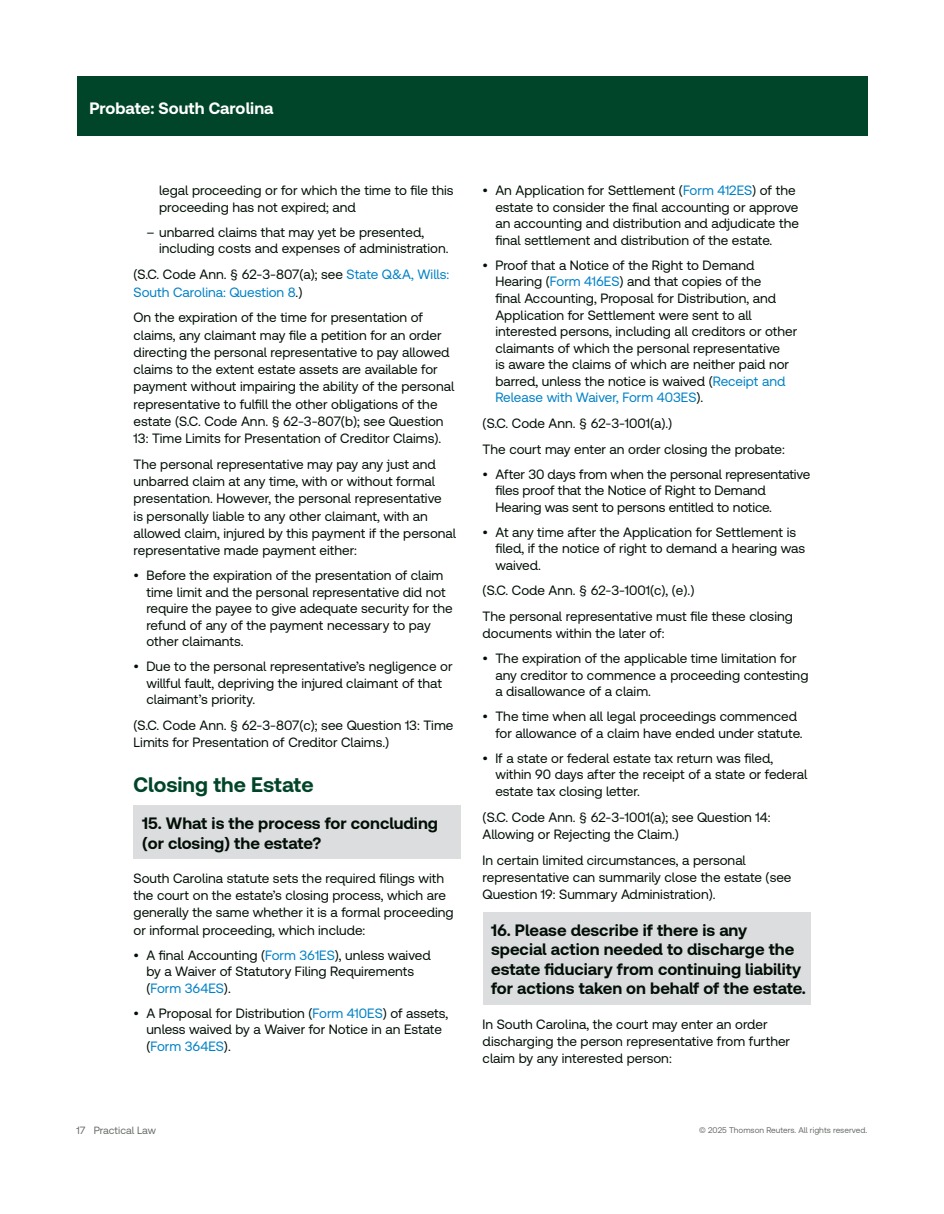
<style>
.page{position:relative;width:944px;height:1214px;background:#fff}
.page>*{position:absolute;margin:0;border:0;box-sizing:border-box;transform-origin:0 0}
.t1{font:700 21px "Clario";color:#004529}
.t2{font:700 16.5px/19.5px "Clario";color:#020f06}
.t3{font:700 16.5px "Clario";color:#fff}
.t4{font:13.5px/16.5px "Clario";color:#020f06}
.t5{font:13.5px/17.2px "Clario";color:#0081c7}
.t6{font:10.5px "Clario";color:#676d66}
.t7{font:8.25px "Clario";color:#676d66}
.s1{color:#020f06}
.s2{color:#0081c7}
</style>
<div class="page">
<div style="left:77px;top:77px;width:790px;height:59px;background:#004529"></div>
<div style="left:134px;top:805px;width:327px;height:53px;background:#dcdddf"></div>
<div style="left:482px;top:912px;width:328px;height:92px;background:#dcdddf"></div>
<p class="t3" style="left:89px;top:98px;width:186px">Probate: South Carolina</p>
<p class="t4" style="left:159px;top:182px;width:296px">legal proceeding or for which the time to file this proceeding has not expired; and</p>
<p class="t4" style="left:159px;top:223px;width:291px;text-indent:-13px">– unbarred claims that may yet be presented, including costs and expenses of administration.</p>
<p class="t5" style="left:134px;top:265px;width:317px"><span class="s1">(S.C. Code Ann. § 62-3-807(a); see</span> State Q&amp;A, Wills:<br>South Carolina: Question 8<span class="s1">.)</span></p>
<p class="t4" style="left:134px;top:308px;width:322px;line-height:17.2px">On the expiration of the time for presentation of claims, any claimant may file a petition for an order directing the personal representative to pay allowed claims to the extent estate assets are available for payment without impairing the ability of the personal representative to fulfill the other obligations of the estate (S.C. Code Ann. § 62-3-807(b); see Question 13: Time Limits for Presentation of Creditor Claims).</p>
<p class="t4" style="left:134px;top:455px;width:324px;line-height:17.2px">The personal representative may pay any just and unbarred claim at any time, with or without formal presentation. However, the personal representative<br>is personally liable to any other claimant, with an allowed claim, injured by this payment if the personal representative made payment either:</p>
<p class="t4" style="left:146px;top:567px;width:308px;text-indent:-13px">• Before the expiration of the presentation of claim time limit and the personal representative did not require the payee to give adequate security for the refund of any of the payment necessary to pay other claimants.</p>
<p class="t4" style="left:146px;top:658px;width:307px;text-indent:-13px">• Due to the personal representative’s negligence or willful fault, depriving the injured claimant of that claimant’s priority.</p>
<p class="t4" style="left:134px;top:716px;width:321px;line-height:17.2px">(S.C. Code Ann. § 62-3-807(c); see Question 13: Time<br>Limits for Presentation of Creditor Claims.)</p>
<h1 class="t1" style="left:134px;top:772px;width:181px">Closing the Estate</h1>
<p class="t2" style="left:142px;top:813px;width:297px">15. What is the process for concluding (or closing) the estate?</p>
<p class="t4" style="left:134px;top:869px;width:321px;line-height:17.2px">South Carolina statute sets the required filings with the court on the estate’s closing process, which are generally the same whether it is a formal proceeding or informal proceeding, which include:</p>
<p class="t4" style="left:146px;top:946px;width:286px;text-indent:-13px">• A final Accounting (<span class="s2">Form 361ES</span>), unless waived by a Waiver of Statutory Filing Requirements (<span class="s2">Form 364ES</span>).</p>
<p class="t4" style="left:146px;top:1004px;width:303px;text-indent:-13px">• A Proposal for Distribution (<span class="s2">Form 410ES</span>) of assets, unless waived by a Waiver for Notice in an Estate (<span class="s2">Form 364ES</span>).</p>
<p class="t4" style="left:495px;top:182px;width:305px;text-indent:-13px">• An Application for Settlement (<span class="s2">Form 412ES</span>) of the estate to consider the final accounting or approve an accounting and distribution and adjudicate the final settlement and distribution of the estate.</p>
<p class="t4" style="left:495px;top:256px;width:303px;text-indent:-13px">• Proof that a Notice of the Right to Demand Hearing (<span class="s2">Form 416ES</span>) and that copies of the<br>final Accounting, Proposal for Distribution, and Application for Settlement were sent to all interested persons, including all creditors or other claimants of which the personal representative<br>is aware the claims of which are neither paid nor barred, unless the notice is waived (<span class="s2">Receipt and Release with Waiver, Form 403ES</span>).</p>
<p class="t4" style="left:482px;top:410px;width:304px;line-height:25.8px">(S.C. Code Ann. § 62-3-1001(a).)<br>The court may enter an order closing the probate:</p>
<p class="t4" style="left:495px;top:465px;width:316px;text-indent:-13px">• After 30 days from when the personal representative files proof that the Notice of Right to Demand<br>Hearing was sent to persons entitled to notice.</p>
<p class="t4" style="left:495px;top:523px;width:311px;text-indent:-13px">• At any time after the Application for Settlement is filed, if the notice of right to demand a hearing was waived.</p>
<p class="t4" style="left:482px;top:577px;width:312px;line-height:25.8px">(S.C. Code Ann. § 62-3-1001(c), (e).)<br>The personal representative must file these closing</p>
<p class="t4" style="left:482px;top:625px;width:183px">documents within the later of:</p>
<p class="t4" style="left:495px;top:650px;width:314px;text-indent:-13px">• The expiration of the applicable time limitation for any creditor to commence a proceeding contesting a disallowance of a claim.</p>
<p class="t4" style="left:495px;top:708px;width:309px;text-indent:-13px">• The time when all legal proceedings commenced for allowance of a claim have ended under statute.</p>
<p class="t4" style="left:495px;top:749px;width:313px;text-indent:-13px">• If a state or federal estate tax return was filed, within 90 days after the receipt of a state or federal estate tax closing letter.</p>
<p class="t4" style="left:482px;top:808px;width:289px;line-height:17.2px">(S.C. Code Ann. § 62-3-1001(a); see Question 14:<br>Allowing or Rejecting the Claim.)</p>
<p class="t4" style="left:482px;top:851px;width:310px;line-height:17.2px">In certain limited circumstances, a personal representative can summarily close the estate (see<br>Question 19: Summary Administration).</p>
<p class="t2" style="left:491px;top:919px;width:316px">16. Please describe if there is any special action needed to discharge the estate fiduciary from continuing liability for actions taken on behalf of the estate.</p>
<p class="t4" style="left:482px;top:1014px;width:309px;line-height:17.2px">In South Carolina, the court may enter an order discharging the person representative from further claim by any interested person:</p>
<p class="t6" style="left:77px;top:1124px;width:81px">17 Practical Law</p>
<p class="t7" style="left:699px;top:1124px;width:170px">© 2025 Thomson Reuters. All rights reserved.</p>
</div>
